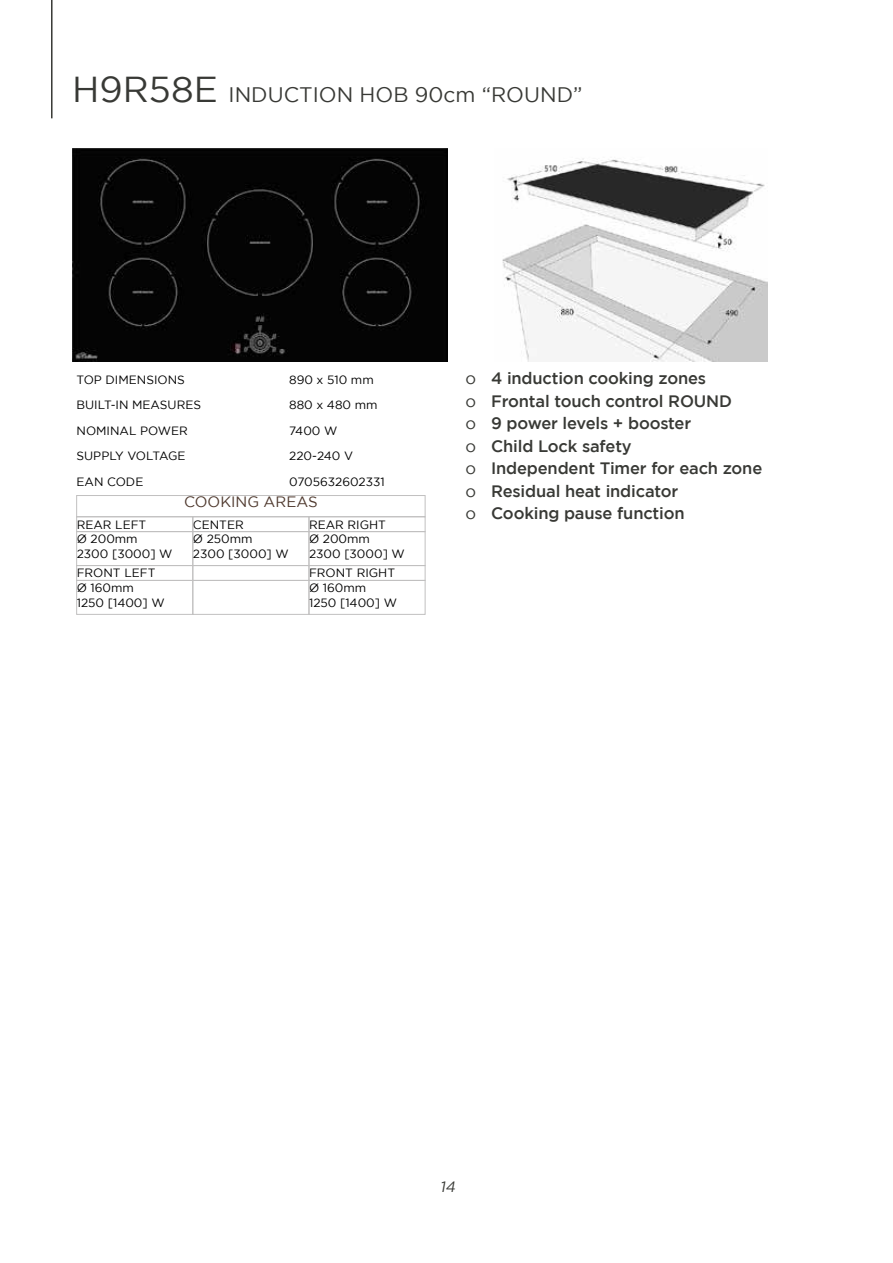
<style>
.page{position:relative;width:893px;height:1263px;background:#fff}
.page>*{position:absolute;margin:0;border:0;box-sizing:border-box;transform-origin:0 0}
.t1{font:21px "Gotham";color:#383935}
.t2{font:500 16.5px/22.5px "Gotham";letter-spacing:-.01em;color:#383935}
.t3{font:15px "Gotham";color:#4f392e}
.t4{font:italic 15px "Gotham";color:#383935}
.t5{font:12px/14.4px "Gotham";color:#000}
.s1{font-size:36px}
.s2{font-weight:400}
</style>
<div class="page">
<hr style="left:51px;top:0;width:2px;height:118px;background:#383935">
<div style="left:72px;top:149px;width:375px;height:212px;background:#040404"></div>
<img style="left:502px;top:158px;width:266px;height:203px">
<div style="left:77px;top:517px;width:116px;height:15px;border:1px solid #c1c0c0"></div>
<div style="left:193px;top:517px;width:116px;height:15px;border:1px solid #c1c0c0"></div>
<div style="left:309px;top:517px;width:116px;height:15px;border:1px solid #c1c0c0"></div>
<div style="left:77px;top:495px;width:348px;height:22px;border:1px solid #c1c0c0"></div>
<div style="left:77px;top:531px;width:116px;height:35px;border:1px solid #c1c0c0"></div>
<div style="left:193px;top:531px;width:116px;height:35px;border:1px solid #c1c0c0"></div>
<div style="left:309px;top:531px;width:116px;height:35px;border:1px solid #c1c0c0"></div>
<div style="left:77px;top:580px;width:116px;height:34px;border:1px solid #c1c0c0"></div>
<div style="left:193px;top:580px;width:116px;height:34px;border:1px solid #c1c0c0"></div>
<div style="left:309px;top:580px;width:116px;height:34px;border:1px solid #c1c0c0"></div>
<div style="left:77px;top:565px;width:116px;height:15px;border:1px solid #c1c0c0"></div>
<div style="left:193px;top:565px;width:116px;height:15px;border:1px solid #c1c0c0"></div>
<div style="left:309px;top:565px;width:116px;height:15px;border:1px solid #c1c0c0"></div>
<h1 class="t1" style="left:72px;top:83px;width:512px"><span class="s1">H9R58E</span> INDUCTION HOB 90cm “ROUND”</h1>
<p class="t5" style="left:77px;top:372px;width:110px">TOP DIMENSIONS</p>
<p class="t5" style="left:289px;top:372px;width:86px">890 x 510 mm</p>
<p class="t5" style="left:77px;top:398px;width:126px">BUILT-IN MEASURES</p>
<p class="t5" style="left:289px;top:398px;width:90px">880 x 480 mm</p>
<p class="t5" style="left:77px;top:423px;width:113px">NOMINAL POWER</p>
<p class="t5" style="left:289px;top:423px;width:50px">7400 W</p>
<p class="t5" style="left:77px;top:449px;width:110px">SUPPLY VOLTAGE</p>
<p class="t5" style="left:289px;top:449px;width:65px">220-240 V</p>
<p class="t5" style="left:77px;top:474px;width:68px">EAN CODE</p>
<p class="t5" style="left:289px;top:474px;width:97px">0705632602331</p>
<p class="t5" style="left:77px;top:517px;width:71px">REAR LEFT</p>
<p class="t5" style="left:193px;top:517px;width:52px">CENTER</p>
<p class="t5" style="left:309px;top:517px;width:78px">REAR RIGHT</p>
<p class="t3" style="left:184px;top:493px;width:135px">COOKING AREAS</p>
<p class="t5" style="left:77px;top:532px;width:97px">Ø 200mm<br>2300 [3000] W</p>
<p class="t5" style="left:193px;top:532px;width:97px">Ø 250mm<br>2300 [3000] W</p>
<p class="t5" style="left:309px;top:532px;width:97px">Ø 200mm<br>2300 [3000] W</p>
<p class="t5" style="left:77px;top:581px;width:89px">Ø 160mm<br>1250 [1400] W</p>
<p class="t5" style="left:309px;top:581px;width:89px">Ø 160mm<br>1250 [1400] W</p>
<p class="t5" style="left:77px;top:566px;width:80px">FRONT LEFT</p>
<p class="t5" style="left:309px;top:566px;width:88px">FRONT RIGHT</p>
<h2 class="t2" style="left:466px;top:367px;width:298px"><span class="s2">o</span> 4 induction cooking zones<br><span class="s2">o</span> Frontal touch control ROUND<br><span class="s2">o</span> 9 power levels + booster<br><span class="s2">o</span> Child Lock safety<br><span class="s2">o</span> Independent Timer for each zone <span class="s2">o</span> Residual heat indicator<br><span class="s2">o</span> Cooking pause function</h2>
<p class="t4" style="left:440px;top:1178px;width:20px">14</p>
</div>
